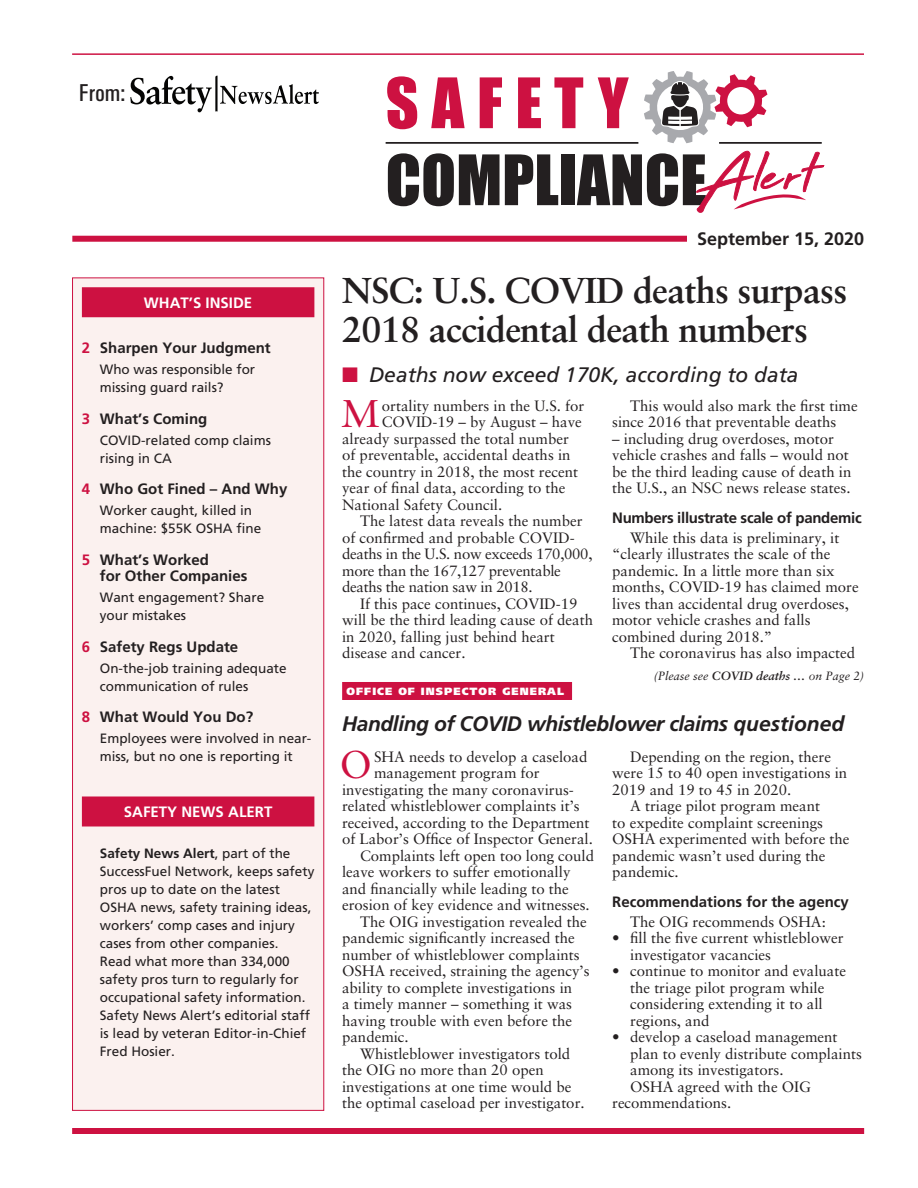
<style>
.page{position:relative;width:918px;height:1188px;background:#fff}
.page>*{position:absolute;margin:0;border:0;box-sizing:border-box;transform-origin:0 0}
.t1{font:64.2px "Impact";color:#231f20}
.t2{font:64.2px "Impact";letter-spacing:.2em;color:#cd1141}
.t3{font:38.7px "Sabon";color:#cd1141}
.t4{font:700 36px/39px "Sabon";letter-spacing:-.02em;color:#231f20}
.t5{font:24.45px "Univers Condensed";color:#231f20}
.t6{font:italic 700 21px "Frutiger";letter-spacing:-.02em;color:#231f20}
.t7{font:italic 21px "Frutiger";color:#231f20}
.t8{font:700 18px "Frutiger";color:#231f20}
.t9{font:15px/16.5px "Sabon";color:#231f20}
.t10{font:700 15px/16.5px "Frutiger";color:#231f20}
.t11{font:15px "Sabon";letter-spacing:-.02em;color:#231f20}
.t12{font:700 15px "Frutiger";letter-spacing:-.02em;color:#231f20}
.t13{font:700 15px "Frutiger";color:#fff}
.t14{font:13.5px/18px "Frutiger";color:#231f20}
.t15{font:italic 12px "Sabon";color:#231f20}
.t16{font:900 10.5px "Frutiger";letter-spacing:.1em;color:#fff}
.s1{color:#cd1141}
.s2{font-weight:700}
</style>
<div class="page">
<svg style="left:644px;top:71px;width:123px;height:72px"></svg>
<hr style="left:719px;top:142px;width:103px;height:2px;background:#231f20">
<hr style="left:386px;top:142px;width:252px;height:2px;background:#231f20">
<svg style="left:130px;top:75px;width:189px;height:37px"></svg>
<hr style="left:72px;top:53px;width:792px;height:2px;background:#cd1141">
<svg style="left:696px;top:150px;width:129px;height:63px"></svg>
<div style="left:72px;top:236px;width:657px;height:6px;background:#cd1141"></div>
<div style="left:687px;top:225px;width:177px;height:27px;background:#fff"></div>
<div style="left:342px;top:682px;width:230px;height:18px;background:#cd1141"></div>
<div style="left:72px;top:1128px;width:792px;height:6px;background:#cd1141"></div>
<div style="left:73px;top:278px;width:251px;height:832px;background:#fbf1ef"></div>
<div style="left:82px;top:287px;width:232px;height:30px;background:#cd1141"></div>
<div style="left:82px;top:796px;width:232px;height:30px;background:#cd1141"></div>
<div style="left:72px;top:278px;width:252px;height:833px;border:1px solid #cd1141"></div>
<h3 class="t5" style="left:79px;top:78px;width:48px">From:</h3>
<p class="t13" style="left:144px;top:293px;width:110px">WHAT’S INSIDE</p>
<p class="t10" style="left:82px;top:340px;width:190px"><span class="s1">2</span> Sharpen Your Judgment</p>
<p class="t14" style="left:100px;top:361px;width:157px">Who was responsible for missing guard rails?</p>
<p class="t10" style="left:82px;top:410px;width:127px"><span class="s1">3</span> What’s Coming</p>
<p class="t14" style="left:100px;top:431px;width:173px">COVID-related comp claims rising in CA</p>
<p class="t10" style="left:82px;top:481px;width:207px"><span class="s1">4</span> Who Got Fined – And Why</p>
<p class="t14" style="left:100px;top:502px;width:163px">Worker caught, killed in machine: $55K OSHA fine</p>
<p class="t10" style="left:100px;top:551px;width:149px;text-indent:-18px"><span class="s1">5</span> What’s Worked<br>for Other Companies</p>
<p class="t14" style="left:100px;top:589px;width:166px">Want engagement? Share your mistakes</p>
<p class="t10" style="left:82px;top:638px;width:158px"><span class="s1">6</span> Safety Regs Update</p>
<p class="t14" style="left:100px;top:659px;width:188px">On-the-job training adequate communication of rules</p>
<p class="t10" style="left:82px;top:709px;width:173px"><span class="s1">8</span> What Would You Do?</p>
<p class="t14" style="left:100px;top:730px;width:213px">Employees were involved in near&shy;miss, but no one is reporting it</p>
<p class="t13" style="left:124px;top:803px;width:150px">SAFETY NEWS ALERT</p>
<p class="t14" style="left:100px;top:844px;width:216px"><span class="s2">Safety News Alert</span>, part of the<br>SuccessFuel Network, keeps safety pros up to date on the latest<br>OSHA news, safety training ideas, workers’ comp cases and injury cases from other companies.<br>Read what more than 334,000 safety pros turn to regularly for occupational safety information.<br>Safety News Alert’s editorial staff is lead by veteran Editor-in-Chief<br>Fred Hosier.</p>
<h1 class="t2" style="left:386px;top:53px;width:244px">SAFETY</h1>
<h1 class="t1" style="left:386px;top:130px;width:323px">COMPLIANCE</h1>
<p class="t8" style="left:697px;top:228px;width:169px">September 15, 2020</p>
<h3 class="t4" style="left:342px;top:270px;width:507px">NSC: U.S. COVID deaths surpass<br>2018 accidental death numbers</h3>
<h3 class="t7" style="left:342px;top:363px;width:458px"><span class="s1">■</span> Deaths now exceed 170K, according to data</h3>
<h2 class="t3" style="left:341px;top:391px;width:40px">M</h2>
<p class="t9" style="left:382px;top:397px;width:204px">ortality numbers in the U.S. for</p>
<p class="t9" style="left:382px;top:413px;width:202px">COVID-19 – by August – have</p>
<p class="t9" style="left:342px;top:430px;width:228px">already surpassed the total number</p>
<p class="t9" style="left:342px;top:446px;width:230px">of preventable, accidental deaths in</p>
<p class="t9" style="left:342px;top:463px;width:237px">the country in 2018, the most recent</p>
<p class="t9" style="left:342px;top:479px;width:225px">year of final data, according to the</p>
<p class="t9" style="left:342px;top:496px;width:162px">National Safety Council.</p>
<p class="t9" style="left:360px;top:512px;width:224px">The latest data reveals the number</p>
<p class="t9" style="left:342px;top:529px;width:234px">of confirmed and probable COVID-</p>
<p class="t11" style="left:342px;top:545px;width:252px">deaths in the U.S. now exceeds 170,000,</p>
<p class="t11" style="left:342px;top:561px;width:220px">more than the 167,127 preventable</p>
<p class="t11" style="left:342px;top:578px;width:192px">deaths the nation saw in 2018.</p>
<p class="t9" style="left:360px;top:595px;width:219px">If this pace continues, COVID-19</p>
<p class="t9" style="left:342px;top:611px;width:252px">will be the third leading cause of death</p>
<p class="t9" style="left:342px;top:628px;width:214px">in 2020, falling just behind heart</p>
<p class="t9" style="left:342px;top:644px;width:125px">disease and cancer.</p>
<p class="t9" style="left:612px;top:397px;width:247px;text-indent:18px">This would also mark the first time since 2016 that preventable deaths</p>
<p class="t9" style="left:612px;top:430px;width:241px">– including drug overdoses, motor vehicle crashes and falls – would not be the third leading cause of death in the U.S., an NSC news release states.</p>
<p class="t12" style="left:612px;top:509px;width:251px">Numbers illustrate scale of pandemic</p>
<p class="t9" style="left:612px;top:529px;width:248px;text-indent:18px">While this data is preliminary, it “clearly illustrates the scale of the pandemic. In a little more than six months, COVID-19 has claimed more lives than accidental drug overdoses, motor vehicle crashes and falls combined during 2018.”</p>
<p class="t9" style="left:630px;top:644px;width:227px">The coronavirus has also impacted</p>
<p class="t15" style="left:654px;top:668px;width:212px">(Please see <span class="s2">COVID deaths …</span> on Page 2)</p>
<p class="t16" style="left:347px;top:685px;width:219px">OFFICE OF INSPECTOR GENERAL</p>
<h3 class="t6" style="left:342px;top:712px;width:504px">Handling of COVID whistleblower claims questioned</h3>
<h2 class="t3" style="left:340px;top:742px;width:34px">O</h2>
<p class="t9" style="left:374px;top:748px;width:215px">SHA needs to develop a caseload</p>
<p class="t9" style="left:374px;top:764px;width:167px">management program for</p>
<p class="t9" style="left:342px;top:781px;width:233px">investigating the many coronavirus-</p>
<p class="t9" style="left:342px;top:797px;width:239px">related whistleblower complaints it’s</p>
<p class="t9" style="left:342px;top:814px;width:249px">received, according to the Department</p>
<p class="t9" style="left:342px;top:830px;width:252px">of Labor’s Office of Inspector General.</p>
<p class="t9" style="left:360px;top:847px;width:235px">Complaints left open too long could</p>
<p class="t9" style="left:342px;top:863px;width:230px">leave workers to suffer emotionally</p>
<p class="t9" style="left:342px;top:880px;width:228px">and financially while leading to the</p>
<p class="t9" style="left:342px;top:896px;width:249px">erosion of key evidence and witnesses.</p>
<p class="t9" style="left:360px;top:913px;width:228px">The OIG investigation revealed the</p>
<p class="t9" style="left:342px;top:929px;width:234px">pandemic significantly increased the</p>
<p class="t9" style="left:342px;top:946px;width:239px">number of whistleblower complaints</p>
<p class="t9" style="left:342px;top:962px;width:249px">OSHA received, straining the agency’s</p>
<p class="t9" style="left:342px;top:979px;width:232px">ability to complete investigations in</p>
<p class="t9" style="left:342px;top:995px;width:231px">a timely manner – something it was</p>
<p class="t9" style="left:342px;top:1012px;width:232px">having trouble with even before the</p>
<p class="t9" style="left:342px;top:1028px;width:68px">pandemic.</p>
<p class="t9" style="left:360px;top:1045px;width:212px">Whistleblower investigators told</p>
<p class="t9" style="left:342px;top:1061px;width:203px">the OIG no more than 20 open</p>
<p class="t9" style="left:342px;top:1078px;width:231px">investigations at one time would be</p>
<p class="t9" style="left:342px;top:1094px;width:244px">the optimal caseload per investigator.</p>
<p class="t9" style="left:630px;top:748px;width:202px">Depending on the region, there</p>
<p class="t9" style="left:612px;top:764px;width:237px">were 15 to 40 open investigations in</p>
<p class="t9" style="left:612px;top:781px;width:181px">2019 and 19 to 45 in 2020.</p>
<p class="t9" style="left:630px;top:797px;width:191px">A triage pilot program meant</p>
<p class="t9" style="left:612px;top:814px;width:212px">to expedite complaint screenings</p>
<p class="t9" style="left:612px;top:830px;width:239px">OSHA experimented with before the</p>
<p class="t9" style="left:612px;top:847px;width:215px">pandemic wasn’t used during the</p>
<p class="t9" style="left:612px;top:863px;width:68px">pandemic.</p>
<p class="t10" style="left:612px;top:894px;width:238px">Recommendations for the agency</p>
<p class="t9" style="left:630px;top:913px;width:197px">The OIG recommends OSHA:</p>
<p class="t9" style="left:630px;top:929px;width:215px;text-indent:-18px">• fill the five current whistleblower investigator vacancies</p>
<p class="t9" style="left:630px;top:962px;width:217px;text-indent:-18px">• continue to monitor and evaluate the triage pilot program while considering extending it to all regions, and</p>
<p class="t9" style="left:612px;top:1028px;width:227px">• develop a caseload management</p>
<p class="t9" style="left:630px;top:1045px;width:233px">plan to evenly distribute complaints</p>
<p class="t9" style="left:630px;top:1061px;width:155px">among its investigators.</p>
<p class="t9" style="left:630px;top:1078px;width:182px">OSHA agreed with the OIG</p>
<p class="t9" style="left:612px;top:1094px;width:121px">recommendations.</p>
</div>
